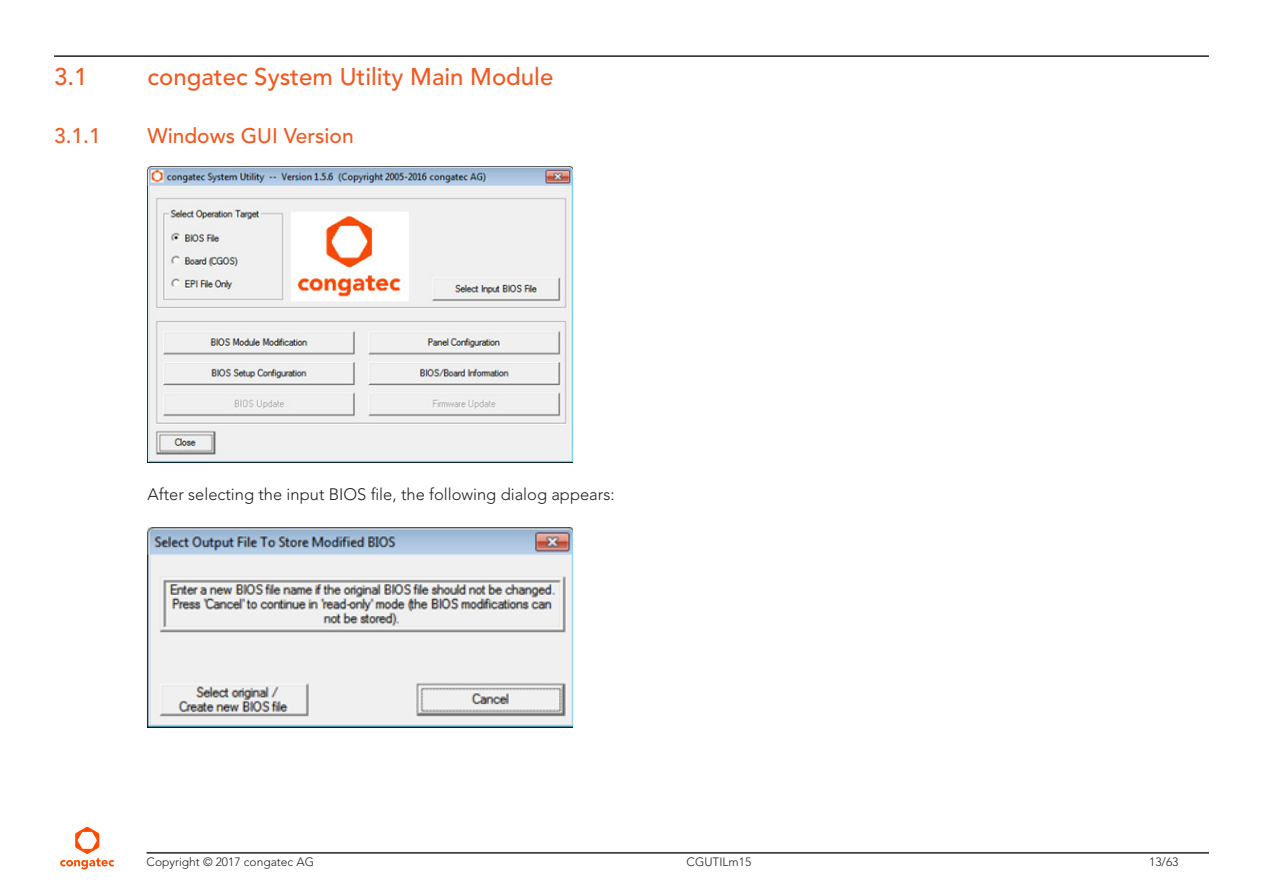
<style>
.page{position:relative;width:1263px;height:893px;background:#fff}
.page>*{position:absolute;margin:0;border:0;box-sizing:border-box;transform-origin:0 0}
.t1{font:500 24px "Avenir LT Std";color:#f15921}
.t2{font:500 21px "Avenir LT Std";color:#f15921}
.Text_Body{font:300 16.5px "Avenir LT Std";color:#231f20}
.t3{font:300 12px "Avenir LT Std";color:#231f20}
</style>
<div class="page">
<hr style="left:54px;top:55px;width:1155px;height:2px;background:#231f20">
<hr style="left:147px;top:852px;width:1062px;height:2px;background:#231f20">
<svg style="left:60px;top:826px;width:54px;height:43px"></svg>
<img style="left:148px;top:167px;width:425px;height:295px">
<img style="left:148px;top:528px;width:425px;height:199px">
<p class="t1" style="left:54px;top:63px;width:35px">3.1</p>
<p class="t1" style="left:148px;top:63px;width:407px">congatec System Utility Main Module</p>
<p class="t2" style="left:54px;top:123px;width:48px">3.1.1</p>
<p class="t2" style="left:148px;top:123px;width:208px">Windows GUI Version</p>
<p class="Text_Body" style="left:148px;top:485px;width:469px">After selecting the input BIOS file, the following dialog appears:</p>
<p class="t3" style="left:147px;top:855px;width:169px">Copyright © 2017 congatec AG</p>
<p class="t3" style="left:687px;top:855px;width:66px">CGUTILm15</p>
<p class="t3" style="left:1149px;top:855px;width:31px">13/63</p>
</div>
